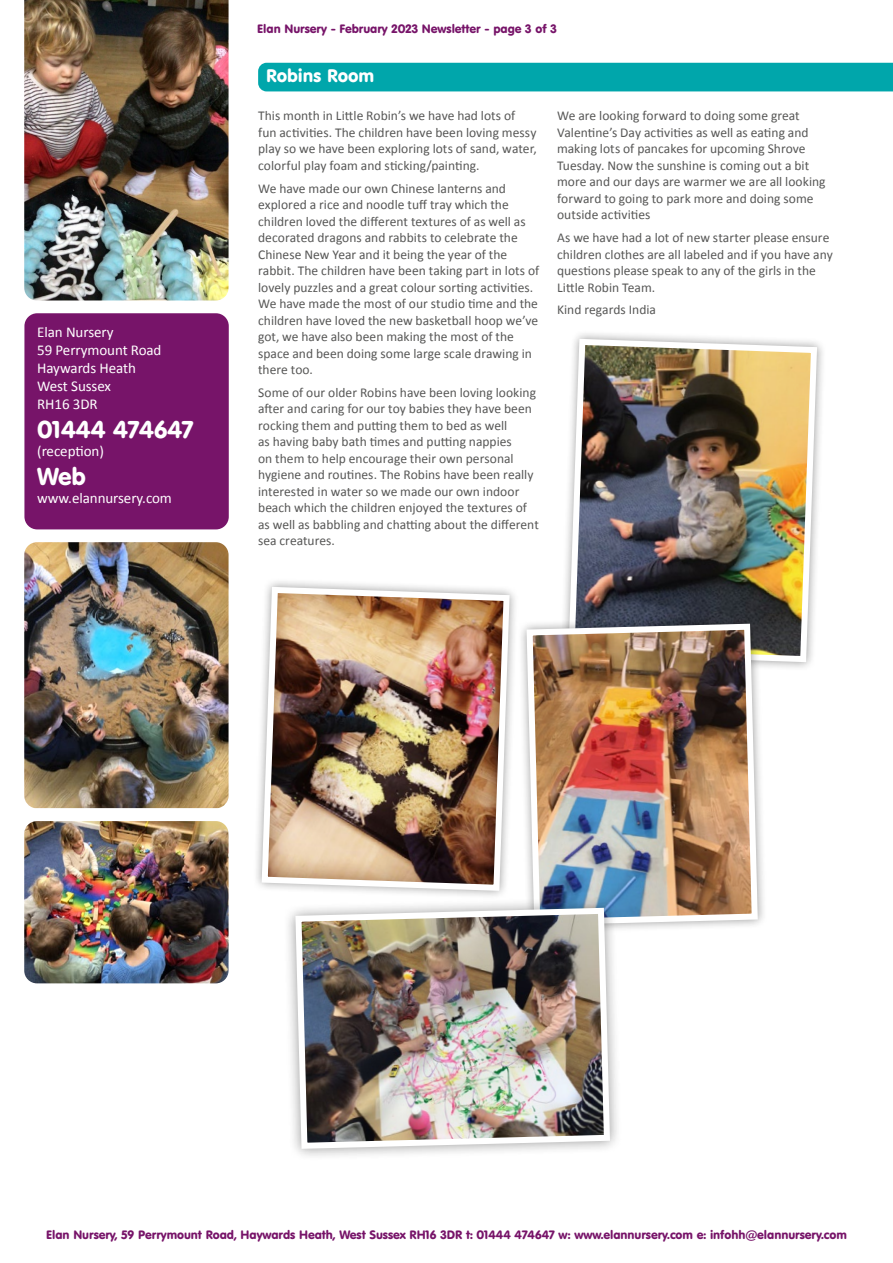
<style>
.page{position:relative;width:893px;height:1263px;background:#fff}
.page>*{position:absolute;margin:0;border:0;box-sizing:border-box;transform-origin:0 0}
.t1{font:24px "VAG Rounded BT";letter-spacing:-.005em;color:#fff}
.t2{font:18px "VAG Rounded BT";color:#fff}
.t3{font:15px/18px "Calibri";letter-spacing:-.005em;color:#fff}
.t4{font:13.5px/16.5px "Calibri";color:#575756}
.t5{font:12px "VAG Rounded BT";letter-spacing:-.005em;color:#771469}
</style>
<div class="page">
<img style="left:24px;top:0;width:205px;height:300px">
<img style="left:24px;top:542px;width:205px;height:266px">
<div style="left:24px;top:313px;width:205px;height:216px;background:#771469;border-radius:13px"></div>
<img style="left:565px;top:336px;width:255px;height:329px">
<div style="left:258px;top:63px;width:635px;height:28px;background:#00a6ab"></div>
<img style="left:259px;top:584px;width:254px;height:310px">
<div style="left:517px;top:614px;width:250px;height:321px;background:#000;opacity:.4"></div>
<img style="left:523px;top:621px;width:238px;height:307px">
<img style="left:24px;top:821px;width:205px;height:162px">
<div style="left:283px;top:895px;width:339px;height:266px;background:#000;opacity:.4"></div>
<img style="left:292px;top:905px;width:321px;height:247px">
<p class="t5" style="left:257px;top:21px;width:301px">Elan Nursery - February 2023 Newsletter - page 3 of 3</p>
<p class="t3" style="left:37px;top:323px;width:126px">Elan Nursery<br>59 Perrymount Road<br>Haywards Heath<br>West Sussex<br>RH16 3DR</p>
<h1 class="t1" style="left:37px;top:414px;width:158px">01444 474647</h1>
<p class="t3" style="left:37px;top:441px;width:68px">(reception)</p>
<h1 class="t1" style="left:37px;top:461px;width:50px">Web</h1>
<p class="t3" style="left:37px;top:488px;width:136px">www.elannursery.com</p>
<h2 class="t2" style="left:266px;top:64px;width:110px">Robins Room</h2>
<p class="t4" style="left:258px;top:107px;width:280px">This month in Little Robin’s we have had lots of fun activities. The children have been loving messy play so we have been exploring lots of sand, water, colorful play foam and sticking/painting.</p>
<p class="t4" style="left:258px;top:179px;width:283px">We have made our own Chinese lanterns and explored a rice and noodle tuff tray which the children loved the different textures of as well as decorated dragons and rabbits to celebrate the Chinese New Year and it being the year of the rabbit. The children have been taking part in lots of lovely puzzles and a great colour sorting activities.<br>We have made the most of our studio time and the children have loved the new basketball hoop we’ve got, we have also been making the most of the space and been doing some large scale drawing in there too.</p>
<p class="t4" style="left:258px;top:384px;width:282px">Some of our older Robins have been loving looking after and caring for our toy babies they have been rocking them and putting them to bed as well<br>as having baby bath times and putting nappies<br>on them to help encourage their own personal hygiene and routines. The Robins have been really interested in water so we made our own indoor beach which the children enjoyed the textures of as well as babbling and chatting about the different sea creatures.</p>
<p class="t4" style="left:557px;top:107px;width:270px">We are looking forward to doing some great Valentine’s Day activities as well as eating and making lots of pancakes for upcoming Shrove Tuesday. Now the sunshine is coming out a bit more and our days are warmer we are all looking forward to going to park more and doing some outside activities</p>
<p class="t4" style="left:557px;top:229px;width:277px">As we have had a lot of new starter please ensure children clothes are all labeled and if you have any questions please speak to any of the girls in the Little Robin Team.</p>
<p class="t4" style="left:557px;top:301px;width:100px">Kind regards India</p>
<p class="t5" style="left:46px;top:1227px;width:802px">Elan Nursery, 59 Perrymount Road, Haywards Heath, West Sussex RH16 3DR t: 01444 474647 w: www.elannursery.com e: infohh@elannursery.com</p>
</div>
